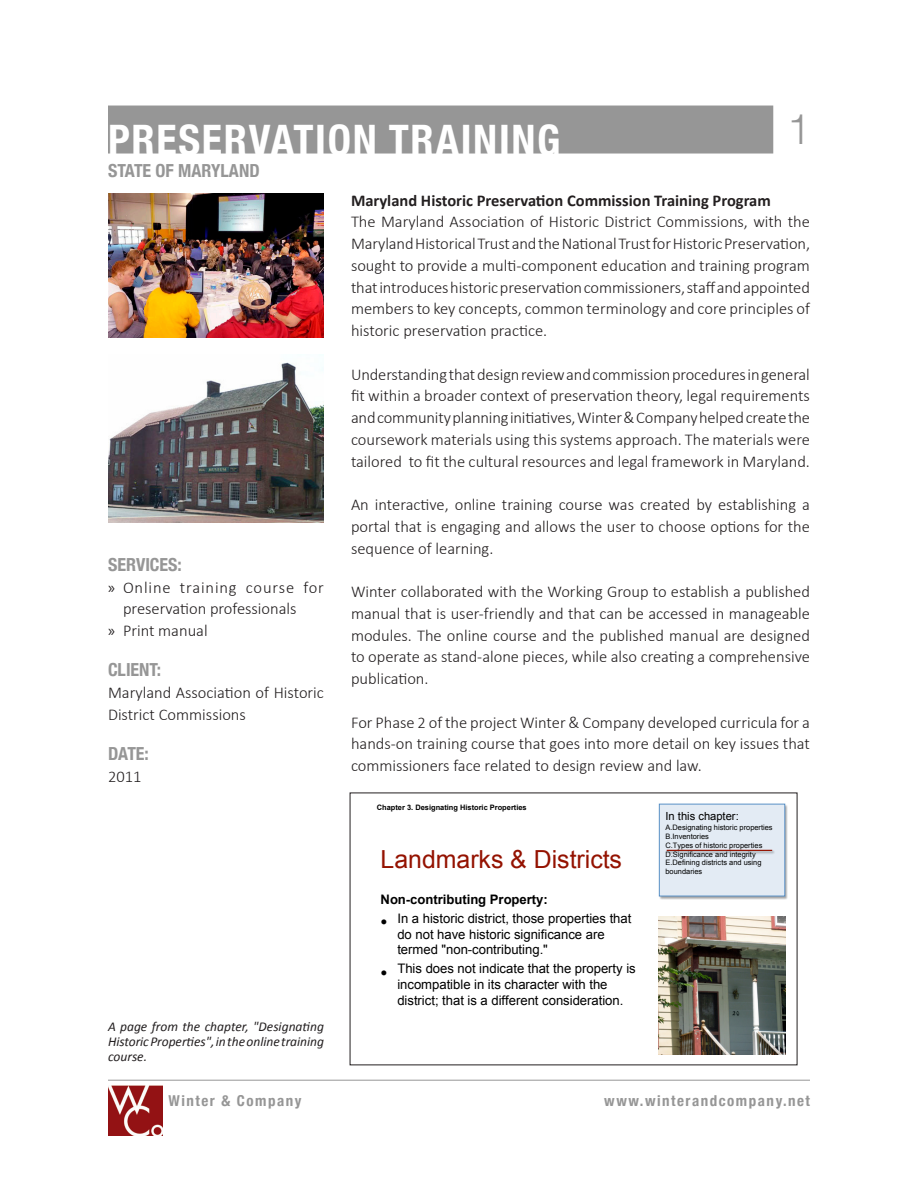
<style>
.page{position:relative;width:918px;height:1188px;background:#fff}
.page>*{position:absolute;margin:0;border:0;box-sizing:border-box;transform-origin:0 0}
.Project_Name{font:700 condensed 42px "Helvetica Neue";letter-spacing:.04em;color:#fff}
.Page_Number{font:300 42px "Helvetica Neue";color:#969696}
.t1{font:24.9px "Arial";color:#941200}
.Category_Header{font:700 condensed 18px "Helvetica Neue";color:#969696}
.Body_text{font:300 16.5px/21.8px "Calibri";color:#231f20;text-align:justify}
.Body_text-2{font:700 16.5px "Calibri";color:#231f20}
.t2{font:700 condensed 15px "Helvetica Neue";letter-spacing:.1em;color:#969696}
.t3{font:italic 13.5px/15px "Calibri";letter-spacing:-.005em;color:#231f20;text-align:justify}
.t4{font:13.05px/15.6px "Arial";letter-spacing:-.005em;color:#000}
.t5{font:700 13.05px "Arial";letter-spacing:-.005em;color:#000}
.t6{font:11.25px "Arial";color:#000}
.t7{font:7.5px/8.9px "Arial";color:#000}
.t8{font:700 7.5px "Arial";color:#000}
.s1{font-family:"Myriad Pro";font-weight:400}
.s2{font-size:19.8px}
</style>
<div class="page">
<hr style="left:108px;top:1080px;width:702px;height:1px;background:#969696">
<img style="left:108px;top:1086px;width:55px;height:50px">
<div style="left:108px;top:106px;width:665px;height:48px;background:#969696"></div>
<img style="left:108px;top:362px;width:216px;height:161px">
<img style="left:659px;top:803px;width:129px;height:96px">
<div style="left:659px;top:804px;width:126px;height:92px;background:#e3ebf4"></div>
<div style="left:659px;top:804px;width:126px;height:92px;border:1px solid #5a91c6"></div>
<img style="left:666px;top:849px;width:109px;height:5px">
<hr style="left:667px;top:850px;width:105px;height:1px;background:#941200">
<img style="left:659px;top:917px;width:126px;height:138px">
<img style="left:108px;top:193px;width:216px;height:144px">
<p class="Project_Name" style="left:108px;top:105px;width:454px">PRESERVATION TRAINING</p>
<p class="Category_Header" style="left:108px;top:156px;width:153px">STATE OF MARYLAND</p>
<p class="Page_Number" style="left:788px;top:95px;width:25px">1</p>
<p class="Category_Header" style="left:108px;top:549px;width:75px">SERVICES:</p>
<p class="Body_text" style="left:123px;top:575px;width:202px;text-indent:-15px"><span class="s1">»</span> Online training course for preservation professionals</p>
<p class="Body_text" style="left:108px;top:619px;width:101px"><span class="s1">»</span> Print manual</p>
<p class="Category_Header" style="left:108px;top:655px;width:55px">CLIENT:</p>
<p class="Body_text" style="left:108px;top:681px;width:217px">Maryland Association of Historic<br>District Commissions</p>
<p class="Category_Header" style="left:108px;top:739px;width:42px">DATE:</p>
<p class="Body_text" style="left:108px;top:765px;width:35px">2011</p>
<p class="t3" style="left:108px;top:1019px;width:218px">A page from the chapter, "Designating Historic Properties", in the online training course.</p>
<p class="Body_text-2" style="left:351px;top:190px;width:421px">Maryland Historic Preservation Commission Training Program</p>
<p class="Body_text" style="left:351px;top:210px;width:461px">The Maryland Association of Historic District Commissions, with the Maryland Historical Trust and the National Trust for Historic Preservation, sought to provide a multi-component education and training program that introduces historic preservation commissioners, staff and appointed members to key concepts, common terminology and core principles of historic preservation practice.</p>
<p class="Body_text" style="left:351px;top:363px;width:461px">Understanding that design review and commission procedures in general fit within a broader context of preservation theory, legal requirements and community planning initiatives, Winter &amp; Company helped create the coursework materials using this systems approach. The materials were tailored to fit the cultural resources and legal framework in Maryland.</p>
<p class="Body_text" style="left:351px;top:493px;width:461px">An interactive, online training course was created by establishing a portal that is engaging and allows the user to choose options for the sequence of learning.</p>
<p class="Body_text" style="left:351px;top:580px;width:461px">Winter collaborated with the Working Group to establish a published manual that is user-friendly and that can be accessed in manageable modules. The online course and the published manual are designed to operate as stand-alone pieces, while also creating a comprehensive publication.</p>
<p class="Body_text" style="left:351px;top:711px;width:460px">For Phase 2 of the project Winter &amp; Company developed curricula for a hands-on training course that goes into more detail on key issues that commissioners face related to design review and law.</p>
<p class="t8" style="left:377px;top:805px;width:151px">Chapter 3. Designating Historic Properties</p>
<p class="t1" style="left:381px;top:850px;width:243px">Landmarks &amp; Districts</p>
<p class="t5" style="left:381px;top:895px;width:169px">Non-contributing Property:</p>
<p class="t4" style="left:397px;top:912px;width:236px;text-indent:-17px"><span class="s2">•</span> In a historic district, those properties that do not have historic significance are termed "non-contributing."</p>
<p class="t4" style="left:397px;top:962px;width:240px;text-indent:-17px"><span class="s2">•</span> This does not indicate that the property is incompatible in its character with the district; that is a different consideration.</p>
<p class="t6" style="left:666px;top:812px;width:75px">In this chapter:</p>
<p class="t7" style="left:666px;top:823px;width:109px">A.Designating historic properties<br>B.Inventories<br>C.Types of historic properties<br>D.Significance and integrity<br>E.Defining districts and using</p>
<p class="t7" style="left:666px;top:868px;width:38px">boundaries</p>
<p class="t2" style="left:168px;top:1089px;width:135px">Winter &amp; Company</p>
<p class="t2" style="left:604px;top:1089px;width:207px">www.winterandcompany.net</p>
</div>
